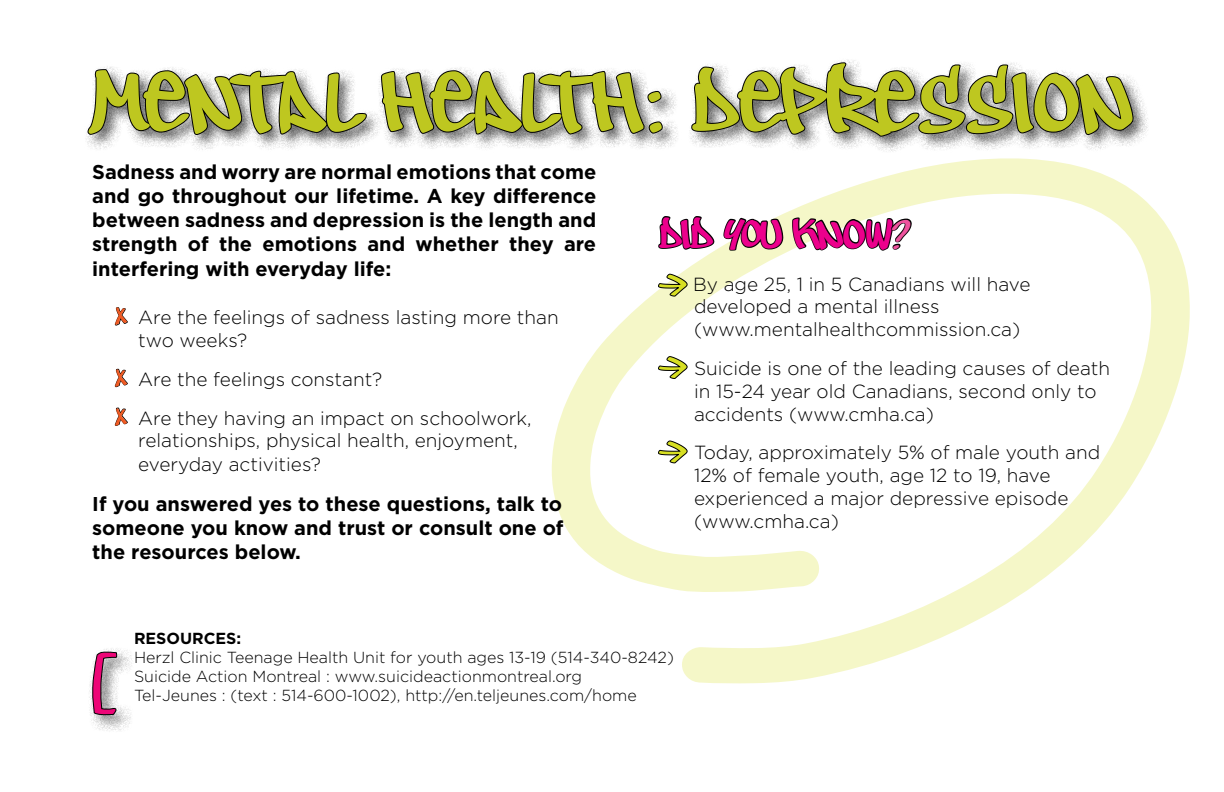
<style>
.page{position:relative;width:1224px;height:792px;background:#fff}
.page>*{position:absolute;margin:0;border:0;box-sizing:border-box;transform-origin:0 0}
.t1{font:italic 82px "Owned";letter-spacing:.05em;color:#bec720}
.t2{font:italic 40px "Owned";letter-spacing:.02em;color:#ec008c}
.t3{font:700 20px/24.4px "Gotham";color:#000;text-align:justify}
.t4{font:300 19px/22.8px "Gotham";color:#000}
.t5{font:300 16px/19.2px "Gotham";color:#000}
.t6{font:700 16px "Gotham";color:#000}
.s1{font-family:"Owned";font-weight:400;font-size:24px;color:#f15a22}
.s2{color:#ef539e}
</style>
<div class="page">
<svg style="left:551px;top:158px;width:639px;height:526px"></svg>
<svg style="left:114px;top:307px;width:14px;height:19px"></svg>
<svg style="left:114px;top:368px;width:14px;height:20px"></svg>
<svg style="left:114px;top:407px;width:14px;height:19px"></svg>
<div style="left:84px;top:58px;width:1066px;height:95px;background:#000;opacity:.6"></div>
<svg style="left:86px;top:68px;width:282px;height:83px"></svg>
<svg style="left:380px;top:69px;width:284px;height:82px"></svg>
<svg style="left:690px;top:61px;width:444px;height:78px"></svg>
<svg style="left:657px;top:215px;width:59px;height:50px"></svg>
<svg style="left:722px;top:147px;width:191px;height:116px"></svg>
<svg style="left:657px;top:273px;width:31px;height:24px"></svg>
<svg style="left:657px;top:356px;width:31px;height:24px"></svg>
<svg style="left:657px;top:440px;width:31px;height:24px"></svg>
<div style="left:87px;top:647px;width:47px;height:85px;background:#000;opacity:.55"></div>
<svg style="left:92px;top:652px;width:25px;height:63px;background:#bf7298"></svg>
<h1 class="t1" style="left:92px;top:49px;width:1038px">MENTAL HEALTH:DEPRESSION</h1>
<p class="t3" style="left:92px;top:159px;width:506px">Sadness and worry are normal emotions that come and go throughout our lifetime. A key difference between sadness and depression is the length and strength of the emotions and whether they are interfering with everyday life:</p>
<p class="t4" style="left:138px;top:306px;width:422px;text-indent:-22px"><span class="s1">X</span> Are the feelings of sadness lasting more than two weeks?</p>
<p class="t4" style="left:116px;top:360px;width:417px;line-height:38.8px"><span class="s1">X</span> Are the feelings constant?<br><span class="s1">X</span> Are they having an impact on schoolwork,</p>
<p class="t4" style="left:138px;top:429px;width:381px;line-height:24px">relationships, physical health, enjoyment, everyday activities?</p>
<p class="t3" style="left:92px;top:492px;width:473px">If you answered yes to these questions, talk to someone you know and trust or consult one of the resources below.</p>
<h2 class="t2" style="left:658px;top:208px;width:251px">DID YOU KNOW<span class="s2">?</span></h2>
<p class="t4" style="left:693px;top:272px;width:339px">By age 25, 1 in 5 Canadians will have developed a mental illness (www.mentalhealthcommission.ca)</p>
<p class="t4" style="left:694px;top:357px;width:418px">Suicide is one of the leading causes of death in 15-24 year old Canadians, second only to accidents (www.cmha.ca)</p>
<p class="t4" style="left:694px;top:441px;width:408px">Today, approximately 5% of male youth and 12% of female youth, age 12 to 19, have experienced a major depressive episode (www.cmha.ca)</p>
<p class="t6" style="left:134px;top:629px;width:109px">RESOURCES:</p>
<p class="t5" style="left:134px;top:647px;width:541px">Herzl Clinic Teenage Health Unit for youth ages 13-19 (514-340-8242)<br>Suicide Action Montreal : www.suicideactionmontreal.org<br>Tel-Jeunes : (text : 514-600-1002), http://en.teljeunes.com/home</p>
</div>
